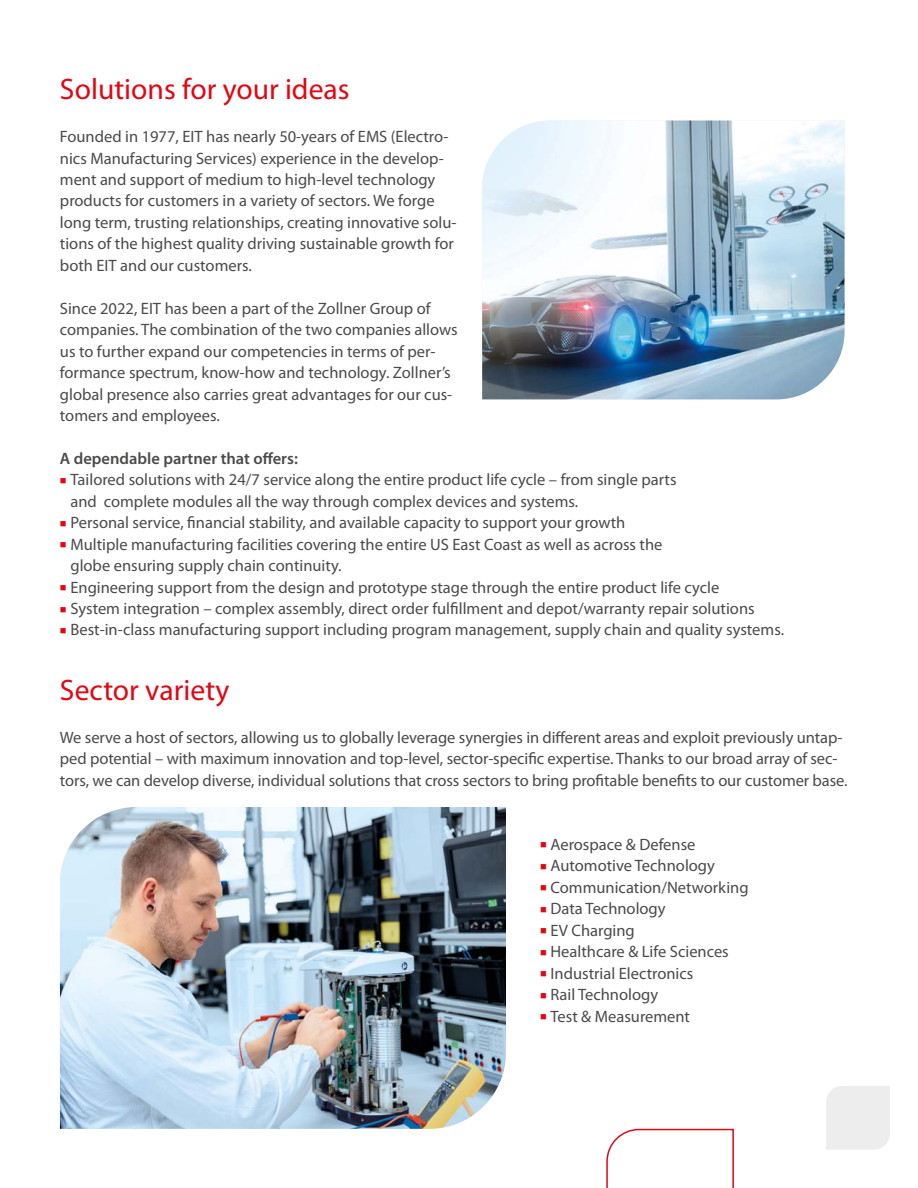
<style>
.page{position:relative;width:918px;height:1188px;background:#fff}
.page>*{position:absolute;margin:0;border:0;box-sizing:border-box;transform-origin:0 0}
.t1{font:29.7px "Myriad Pro";color:#e30613}
.t2{font:16.5px/21.5px "Myriad Pro";color:#4a4a49}
.t3{font:600 16.5px "Myriad Pro";color:#4a4a49}
.s1{color:#e30613}
</style>
<div class="page">
<img style="left:482px;top:121px;width:363px;height:278px">
<img style="left:60px;top:807px;width:446px;height:322px">
<svg style="left:606px;top:1128px;width:128px;height:60px"></svg>
<div style="left:826px;top:1086px;width:64px;height:64px;background:#ededed"></div>
<h1 class="t1" style="left:60px;top:71px;width:291px">Solutions for your ideas</h1>
<p class="t2" style="left:60px;top:126px;width:398px">Founded in 1977, EIT has nearly 50-years of EMS (Electro&shy;nics Manufacturing Services) experience in the develop&shy;ment and support of medium to high-level technology products for customers in a variety of sectors. We forge long term, trusting relationships, creating innovative solu&shy;tions of the highest quality driving sustainable growth for both EIT and our customers.</p>
<p class="t2" style="left:60px;top:297px;width:399px">Since 2022, EIT has been a part of the Zollner Group of companies. The combination of the two companies allows us to further expand our competencies in terms of per&shy;formance spectrum, know-how and technology. Zollner’s global presence also carries great advantages for our cus&shy;tomers and employees.</p>
<p class="t3" style="left:60px;top:448px;width:239px">A dependable partner that offers:</p>
<p class="t2" style="left:70px;top:469px;width:608px;text-indent:-11px"><span class="s1">■</span> Tailored solutions with 24/7 service along the entire product life cycle – from single parts and complete modules all the way through complex devices and systems.</p>
<p class="t2" style="left:60px;top:512px;width:567px"><span class="s1">■</span> Personal service, financial stability, and available capacity to support your growth</p>
<p class="t2" style="left:70px;top:533px;width:594px;text-indent:-11px"><span class="s1">■</span> Multiple manufacturing facilities covering the entire US East Coast as well as across the globe ensuring supply chain continuity.</p>
<p class="t2" style="left:60px;top:576px;width:661px"><span class="s1">■</span> Engineering support from the design and prototype stage through the entire product life cycle</p>
<p class="t2" style="left:60px;top:598px;width:696px"><span class="s1">■</span> System integration – complex assembly, direct order fulfillment and depot/warranty repair solutions</p>
<p class="t2" style="left:60px;top:619px;width:726px"><span class="s1">■</span> Best-in-class manufacturing support including program management, supply chain and quality systems.</p>
<h1 class="t1" style="left:60px;top:672px;width:171px">Sector variety</h1>
<p class="t2" style="left:60px;top:726px;width:789px">We serve a host of sectors, allowing us to globally leverage synergies in different areas and exploit previously untap&shy;ped potential – with maximum innovation and top-level, sector-specific expertise. Thanks to our broad array of sec&shy;tors, we can develop diverse, individual solutions that cross sectors to bring profitable benefits to our customer base.</p>
<p class="t2" style="left:540px;top:833px;width:157px"><span class="s1">■</span> Aerospace &amp; Defense</p>
<p class="t2" style="left:540px;top:855px;width:176px"><span class="s1">■</span> Automotive Technology</p>
<p class="t2" style="left:540px;top:876px;width:210px"><span class="s1">■</span> Communication/Networking</p>
<p class="t2" style="left:540px;top:898px;width:127px"><span class="s1">■</span> Data Technology</p>
<p class="t2" style="left:540px;top:919px;width:96px"><span class="s1">■</span> EV Charging</p>
<p class="t2" style="left:540px;top:941px;width:190px"><span class="s1">■</span> Healthcare &amp; Life Sciences</p>
<p class="t2" style="left:540px;top:962px;width:155px"><span class="s1">■</span> Industrial Electronics</p>
<p class="t2" style="left:540px;top:984px;width:120px"><span class="s1">■</span> Rail Technology</p>
<p class="t2" style="left:540px;top:1005px;width:152px"><span class="s1">■</span> Test &amp; Measurement</p>
</div>
